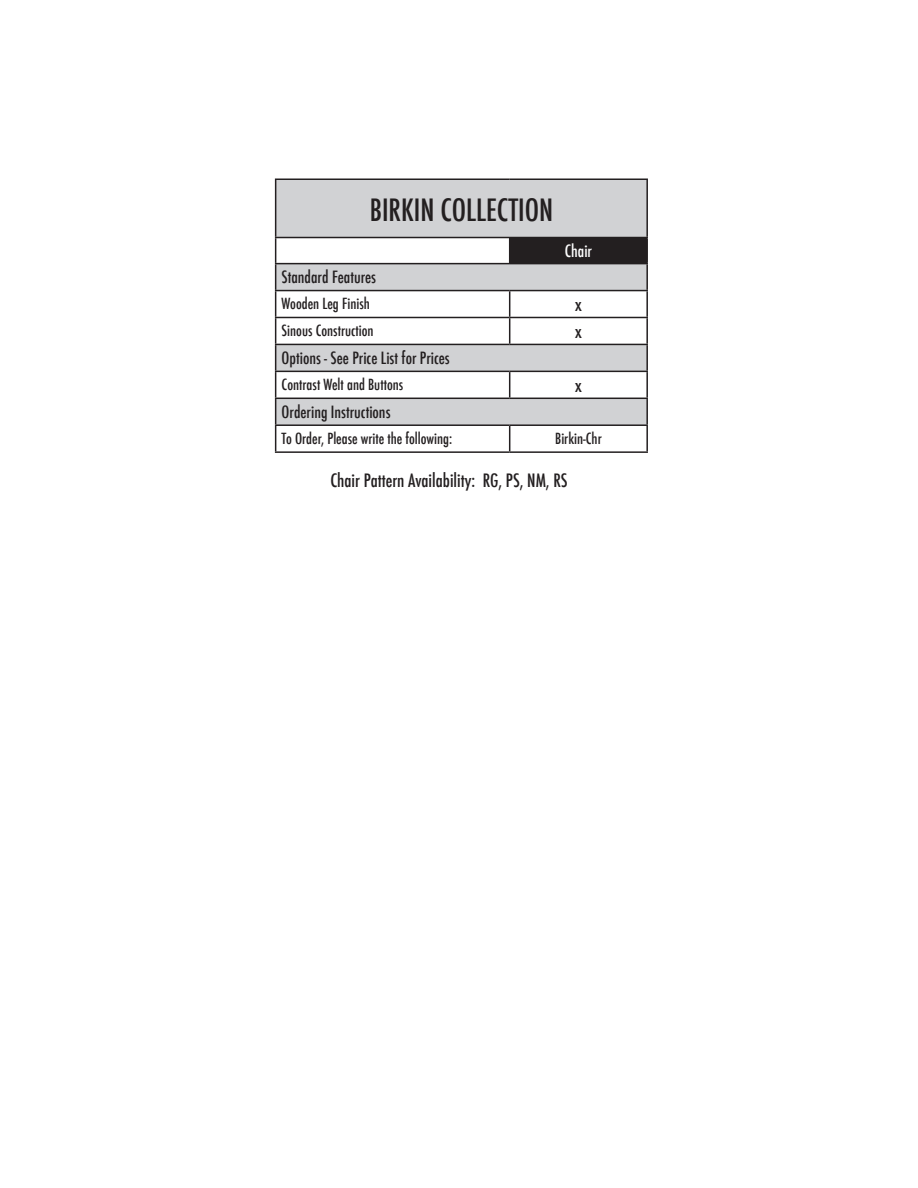
<style>
.page{position:relative;width:918px;height:1188px;background:#fff}
.page>*{position:absolute;margin:0;border:0;box-sizing:border-box;transform-origin:0 0}
.t1{font:500 condensed 30px "Futura";color:#231f20}
.t2{font:500 condensed 18px "Futura";color:#231f20}
.t3{font:500 condensed 16.5px "Futura";color:#231f20}
.t4{font:500 condensed 16.5px "Futura";color:#fff}
.t5{font:500 condensed 15px "Futura";color:#231f20}
</style>
<div class="page">
<svg style="left:276px;top:180px;width:370px;height:244px;fill:#d1d2d4"></svg>
<div style="left:510px;top:238px;width:137px;height:26px;background:#231f20"></div>
<hr style="left:275px;top:178px;width:235px;height:2px;background:#231f20">
<hr style="left:275px;top:180px;width:1px;height:57px;background:#231f20">
<hr style="left:510px;top:178px;width:138px;height:2px;background:#231f20">
<hr style="left:646px;top:180px;width:2px;height:57px;background:#231f20">
<hr style="left:275px;top:237px;width:235px;height:1px;background:#231f20">
<hr style="left:510px;top:237px;width:138px;height:1px;background:#231f20">
<svg style="left:509px;top:238px;width:1px;height:25px"></svg>
<hr style="left:646px;top:238px;width:2px;height:25px;background:#231f20">
<hr style="left:275px;top:263px;width:235px;height:1px;background:#231f20">
<hr style="left:510px;top:263px;width:138px;height:1px;background:#231f20">
<hr style="left:646px;top:264px;width:2px;height:26px;background:#231f20">
<hr style="left:275px;top:290px;width:235px;height:1px;background:#231f20">
<hr style="left:510px;top:290px;width:138px;height:1px;background:#231f20">
<hr style="left:646px;top:291px;width:2px;height:26px;background:#231f20">
<hr style="left:275px;top:317px;width:235px;height:1px;background:#231f20">
<hr style="left:510px;top:317px;width:138px;height:1px;background:#231f20">
<svg style="left:509px;top:291px;width:1px;height:53px"></svg>
<hr style="left:646px;top:318px;width:2px;height:26px;background:#231f20">
<hr style="left:275px;top:344px;width:235px;height:1px;background:#231f20">
<hr style="left:510px;top:344px;width:138px;height:1px;background:#231f20">
<hr style="left:646px;top:345px;width:2px;height:26px;background:#231f20">
<hr style="left:275px;top:371px;width:235px;height:1px;background:#231f20">
<hr style="left:510px;top:371px;width:138px;height:1px;background:#231f20">
<svg style="left:509px;top:372px;width:1px;height:26px"></svg>
<hr style="left:646px;top:372px;width:2px;height:26px;background:#231f20">
<hr style="left:275px;top:398px;width:235px;height:1px;background:#231f20">
<hr style="left:510px;top:398px;width:138px;height:1px;background:#231f20">
<hr style="left:646px;top:399px;width:2px;height:25px;background:#231f20">
<hr style="left:275px;top:424px;width:235px;height:2px;background:#231f20">
<svg style="left:275px;top:238px;width:1px;height:213px"></svg>
<hr style="left:510px;top:424px;width:138px;height:2px;background:#231f20">
<svg style="left:509px;top:426px;width:1px;height:25px"></svg>
<hr style="left:646px;top:426px;width:2px;height:25px;background:#231f20">
<hr style="left:275px;top:451px;width:235px;height:2px;background:#231f20">
<hr style="left:510px;top:451px;width:138px;height:2px;background:#231f20">
<p class="t1" style="left:370px;top:191px;width:185px">BIRKIN COLLECTION</p>
<p class="t4" style="left:565px;top:241px;width:29px">Chair</p>
<p class="t3" style="left:282px;top:267px;width:96px">Standard Features</p>
<p class="t5" style="left:282px;top:294px;width:90px">Wooden Leg Finish</p>
<p class="t2" style="left:575px;top:293px;width:8px">x</p>
<p class="t5" style="left:282px;top:321px;width:94px">Sinous Construction</p>
<p class="t2" style="left:575px;top:320px;width:8px">x</p>
<p class="t3" style="left:282px;top:347px;width:170px">Options - See Price List for Prices</p>
<p class="t5" style="left:282px;top:375px;width:123px">Contrast Welt and Buttons</p>
<p class="t2" style="left:575px;top:374px;width:8px">x</p>
<p class="t3" style="left:282px;top:401px;width:110px">Ordering Instructions</p>
<p class="t5" style="left:282px;top:429px;width:172px">To Order, Please write the following:</p>
<p class="t5" style="left:555px;top:429px;width:48px">Birkin-Chr</p>
<p class="t2" style="left:330px;top:469px;width:239px">Chair Pattern Availability: RG, PS, NM, RS</p>
</div>
